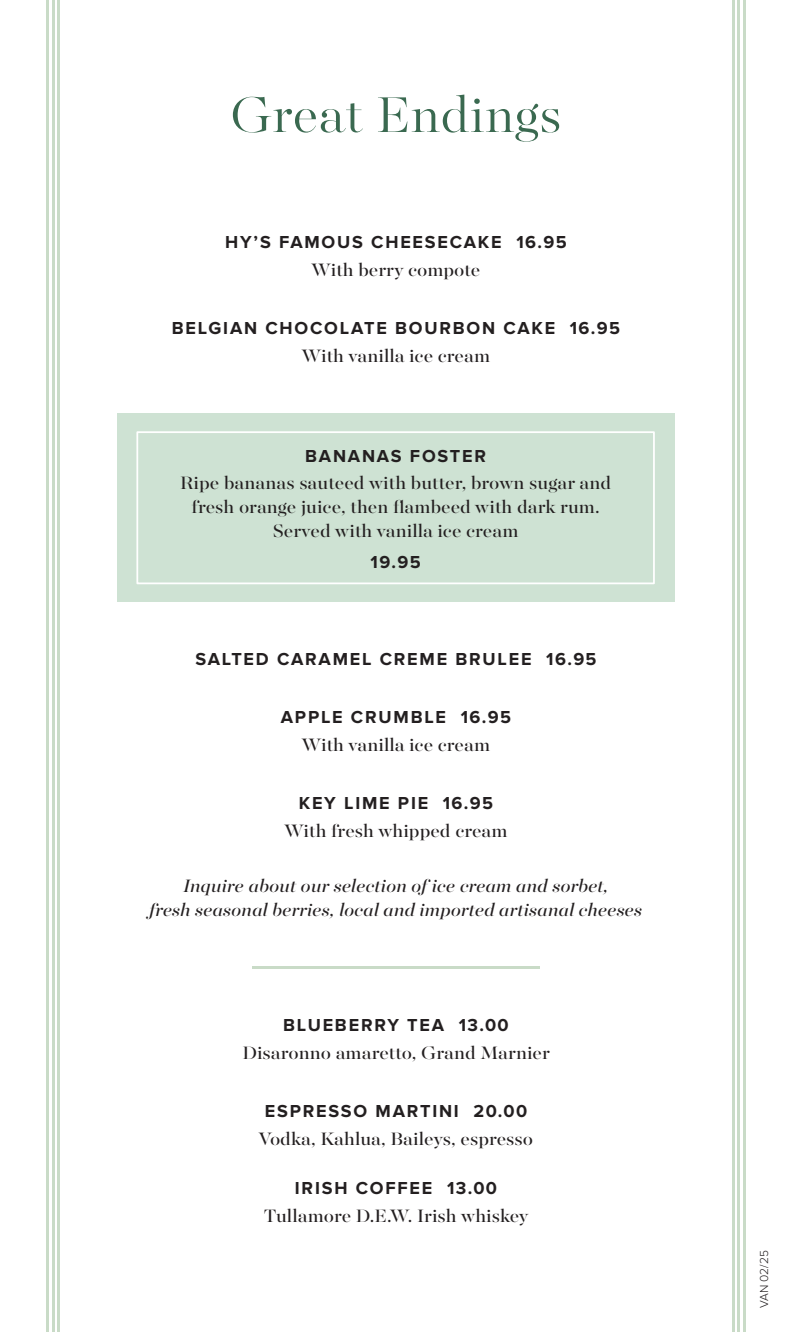
<style>
.page{position:relative;width:792px;height:1332px;background:#fff}
.page>*{position:absolute;margin:0;border:0;box-sizing:border-box;transform-origin:0 0}
._2a__Category{font:300 56px "Majesti Banner";color:#3a6950}
._3b__Menu_item_name{font:20px/24px "Majesti Banner";color:#231f20;text-align:center}
._3b__Menu_item_name-2{font:italic 20px/24px "Majesti Banner";color:#231f20;text-align:center}
._3b__Menu_item_name-3{font:700 18px "Proxima Nova";letter-spacing:.1em;color:#231f20}
.t1{font:300 12px "Proxima Nova";color:#231f20}
</style>
<div class="page">
<hr style="left:732px;top:0;width:2px;height:1332px;background:#c9dbc7">
<hr style="left:738px;top:0;width:2px;height:1332px;background:#c9dbc7">
<hr style="left:743px;top:0;width:2px;height:1332px;background:#c9dbc7">
<hr style="left:47px;top:0;width:2px;height:1332px;background:#c9dbc7">
<hr style="left:52px;top:0;width:2px;height:1332px;background:#c9dbc7">
<hr style="left:58px;top:0;width:2px;height:1332px;background:#c9dbc7">
<div style="left:117px;top:413px;width:558px;height:189px;background:#cee2d3"></div>
<div style="left:136px;top:431px;width:519px;height:153px;border:2px solid #fff"></div>
<hr style="left:252px;top:966px;width:288px;height:2px;background:#c9dbc7">
<p class="_2a__Category" style="left:230px;top:78px;width:333px">Great Endings</p>
<p class="_3b__Menu_item_name-3" style="left:225px;top:232px;width:343px">HY’S FAMOUS CHEESECAKE 16.95</p>
<p class="_3b__Menu_item_name" style="left:312px;top:260px;width:170px">With berry compote</p>
<p class="_3b__Menu_item_name-3" style="left:172px;top:318px;width:450px">BELGIAN CHOCOLATE BOURBON CAKE 16.95</p>
<p class="_3b__Menu_item_name" style="left:302px;top:346px;width:190px">With vanilla ice cream</p>
<p class="_3b__Menu_item_name-3" style="left:305px;top:445px;width:182px">BANANAS FOSTER</p>
<p class="_3b__Menu_item_name" style="left:180px;top:472px;width:432px">Ripe bananas sauteed with butter, brown sugar and fresh orange juice, then flambeed with dark rum.<br>Served with vanilla ice cream</p>
<p class="_3b__Menu_item_name-3" style="left:371px;top:552px;width:52px">19.95</p>
<p class="_3b__Menu_item_name-3" style="left:195px;top:649px;width:403px">SALTED CARAMEL CREME BRULEE 16.95</p>
<p class="_3b__Menu_item_name-3" style="left:281px;top:707px;width:232px">APPLE CRUMBLE 16.95</p>
<p class="_3b__Menu_item_name" style="left:302px;top:735px;width:190px">With vanilla ice cream</p>
<p class="_3b__Menu_item_name-3" style="left:299px;top:793px;width:196px">KEY LIME PIE 16.95</p>
<p class="_3b__Menu_item_name" style="left:284px;top:821px;width:225px">With fresh whipped cream</p>
<p class="_3b__Menu_item_name-2" style="left:149px;top:875px;width:495px">Inquire about our selection of ice cream and sorbet,<br>fresh seasonal berries, local and imported artisanal cheeses</p>
<p class="_3b__Menu_item_name-3" style="left:283px;top:1015px;width:227px">BLUEBERRY TEA 13.00</p>
<p class="_3b__Menu_item_name" style="left:242px;top:1043px;width:309px">Disaronno amaretto, Grand Marnier</p>
<p class="_3b__Menu_item_name-3" style="left:265px;top:1101px;width:264px">ESPRESSO MARTINI 20.00</p>
<p class="_3b__Menu_item_name" style="left:259px;top:1129px;width:276px">Vodka, Kahlua, Baileys, espresso</p>
<p class="_3b__Menu_item_name-3" style="left:295px;top:1178px;width:204px">IRISH COFFEE 13.00</p>
<p class="_3b__Menu_item_name" style="left:264px;top:1206px;width:266px">Tullamore D.E.W. Irish whiskey</p>
<p class="t1" style="left:759px;top:1308px;width:59px;rotate:-90deg">VAN 02/25</p>
</div>
